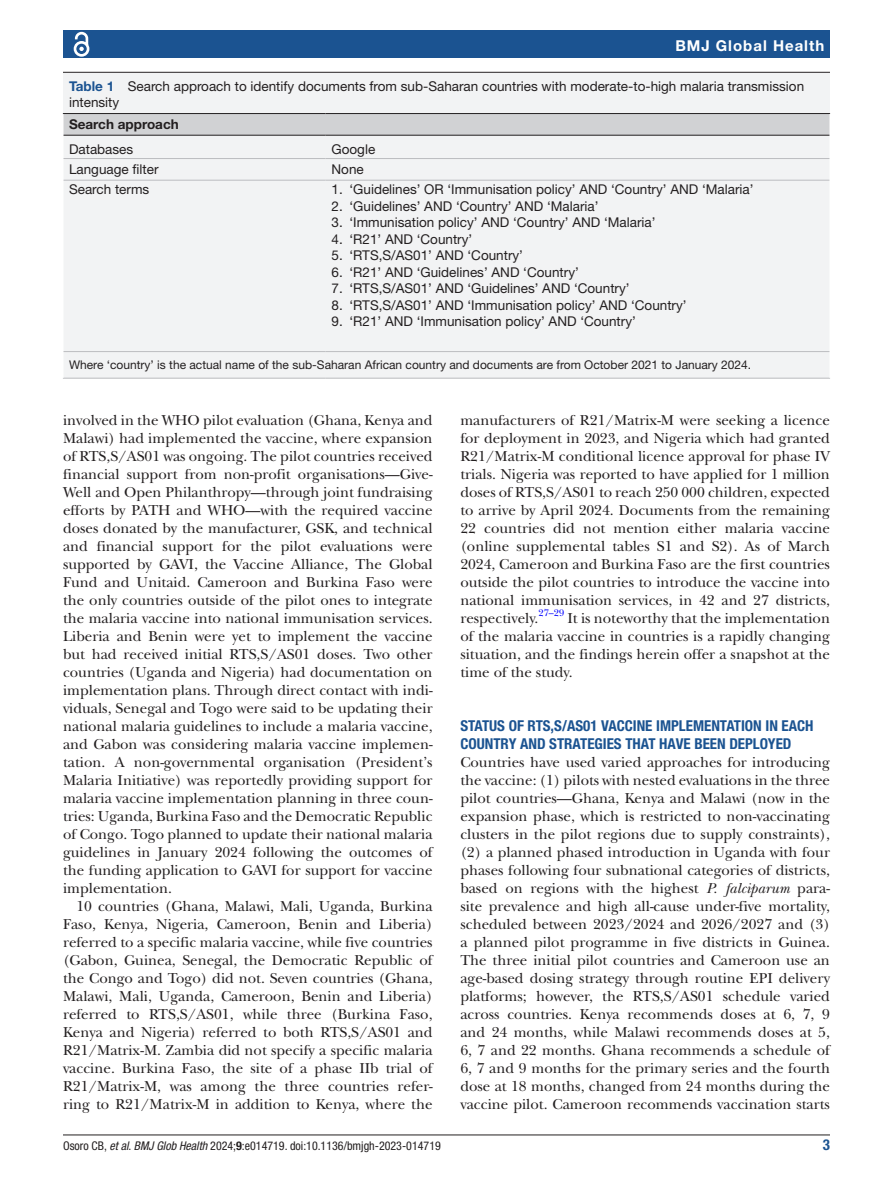
<style>
.page{position:relative;width:893px;height:1191px;background:#fff}
.page>*{position:absolute;margin:0;border:0;box-sizing:border-box;transform-origin:0 0}
.t1{font:15px/18px "New Baskerville";color:#231f20;text-align:justify}
.t2{font:700 condensed 15px/18px "Helvetica Neue LT Std";color:#1b5391}
.t3{font:700 15px "Helvetica Neue LT Std";letter-spacing:.065em;color:#fff}
.t4{font:13.5px/16.5px "Helvetica Neue LT Std";color:#231f20}
.t5{font:700 13.5px "Helvetica Neue LT Std";color:#231f20}
.t6{font:12px "Helvetica Neue LT Std";color:#231f20}
.t7{font:condensed 12px "Helvetica Neue LT Std";color:#231f20}
.t8{font:9.9px "New Baskerville";color:#00f}
.s1{font-weight:700;color:#1b5391}
.s2{font-style:italic}
.s3{font-weight:700}
</style>
<div class="page">
<hr style="left:63px;top:1134px;width:767px;height:1px;background:#231f20">
<div style="left:63px;top:31px;width:767px;height:27px;background:#1b5391"></div>
<svg style="left:73px;top:31px;width:17px;height:26px"></svg>
<div style="left:63px;top:73px;width:767px;height:305px;background:#f2f3f4"></div>
<hr style="left:63px;top:72px;width:767px;height:1px;background:#231f20">
<hr style="left:63px;top:113px;width:262px;height:1px;background:#231f20">
<hr style="left:326px;top:113px;width:504px;height:1px;background:#231f20">
<hr style="left:63px;top:180px;width:263px;height:1px;background:#bcbdc0">
<hr style="left:326px;top:180px;width:504px;height:1px;background:#bcbdc0">
<hr style="left:63px;top:351px;width:263px;height:1px;background:#bcbdc0">
<hr style="left:326px;top:351px;width:504px;height:1px;background:#bcbdc0">
<hr style="left:63px;top:378px;width:262px;height:1px;background:#bcbdc0">
<hr style="left:326px;top:378px;width:504px;height:1px;background:#bcbdc0">
<hr style="left:63px;top:180px;width:1px;height:171px;background:#fff">
<svg style="left:63px;top:114px;width:767px;height:66px"></svg>
<p class="t3" style="left:675px;top:36px;width:150px">BMJ Global Health</p>
<p class="t4" style="left:69px;top:77px;width:737px"><span class="s1">Table 1</span> Search approach to identify documents from sub-Saharan countries with moderate-to-high malaria transmission intensity</p>
<p class="t5" style="left:69px;top:116px;width:111px">Search approach</p>
<p class="t4" style="left:69px;top:141px;width:66px">Databases</p>
<p class="t4" style="left:331px;top:141px;width:45px">Google</p>
<p class="t4" style="left:69px;top:161px;width:91px">Language filter</p>
<p class="t4" style="left:331px;top:161px;width:34px">None</p>
<p class="t4" style="left:69px;top:181px;width:82px">Search terms</p>
<p class="t4" style="left:331px;top:181px;width:424px">1. ‘Guidelines’ OR ‘Immunisation policy’ AND ‘Country’ AND ‘Malaria’</p>
<p class="t4" style="left:331px;top:198px;width:269px">2. ‘Guidelines’ AND ‘Country’ AND ‘Malaria’</p>
<p class="t4" style="left:331px;top:214px;width:326px">3. ‘Immunisation policy’ AND ‘Country’ AND ‘Malaria’</p>
<p class="t4" style="left:331px;top:231px;width:142px">4. ‘R21’ AND ‘Country’</p>
<p class="t4" style="left:331px;top:247px;width:193px">5. ‘RTS,S/AS01’ AND ‘Country’</p>
<p class="t4" style="left:331px;top:264px;width:249px">6. ‘R21’ AND ‘Guidelines’ AND ‘Country’</p>
<p class="t4" style="left:331px;top:280px;width:300px">7. ‘RTS,S/AS01’ AND ‘Guidelines’ AND ‘Country’</p>
<p class="t4" style="left:331px;top:297px;width:357px">8. ‘RTS,S/AS01’ AND ‘Immunisation policy’ AND ‘Country’</p>
<p class="t4" style="left:331px;top:313px;width:306px">9. ‘R21’ AND ‘Immunisation policy’ AND ‘Country’</p>
<p class="t6" style="left:69px;top:358px;width:684px">Where ‘country’ is the actual name of the sub-Saharan African country and documents are from October 2021 to January 2024.</p>
<p class="t1" style="left:63px;top:411px;width:371px">involved in the WHO pilot evaluation (Ghana, Kenya and Malawi) had implemented the vaccine, where expansion of RTS,S/AS01 was ongoing. The pilot countries received financial support from non-profit organisations—Give-Well and Open Philanthropy—through joint fundraising efforts by PATH and WHO—with the required vaccine doses donated by the manufacturer, GSK, and technical and financial support for the pilot evaluations were supported by GAVI, the Vaccine Alliance, The Global Fund and Unitaid. Cameroon and Burkina Faso were the only countries outside of the pilot ones to integrate the malaria vaccine into national immunisation services.<br>Liberia and Benin were yet to implement the vaccine but had received initial RTS,S/AS01 doses. Two other countries (Uganda and Nigeria) had documentation on implementation plans. Through direct contact with indi&shy;viduals, Senegal and Togo were said to be updating their national malaria guidelines to include a malaria vaccine, and Gabon was considering malaria vaccine implemen&shy;tation. A non-governmental organisation (President’s Malaria Initiative) was reportedly providing support for malaria vaccine implementation planning in three coun&shy;tries: Uganda, Burkina Faso and the Democratic Republic of Congo. Togo planned to update their national malaria guidelines in January 2024 following the outcomes of the funding application to GAVI for support for vaccine implementation.</p>
<p class="t1" style="left:63px;top:897px;width:371px;text-indent:14px">10 countries (Ghana, Malawi, Mali, Uganda, Burkina Faso, Kenya, Nigeria, Cameroon, Benin and Liberia) referred to a specific malaria vaccine, while five countries (Gabon, Guinea, Senegal, the Democratic Republic of the Congo and Togo) did not. Seven countries (Ghana, Malawi, Mali, Uganda, Cameroon, Benin and Liberia) referred to RTS,S/AS01, while three (Burkina Faso, Kenya and Nigeria) referred to both RTS,S/AS01 and R21/Matrix-M. Zambia did not specify a specific malaria vaccine. Burkina Faso, the site of a phase IIb trial of R21/Matrix-M, was among the three countries refer&shy;ring to R21/Matrix-M in addition to Kenya, where the</p>
<p class="t1" style="left:460px;top:411px;width:371px">manufacturers of R21/Matrix-M were seeking a licence for deployment in 2023, and Nigeria which had granted R21/Matrix-M conditional licence approval for phase IV trials. Nigeria was reported to have applied for 1 million doses of RTS,S/AS01 to reach 250 000 children, expected to arrive by April 2024. Documents from the remaining 22 countries did not mention either malaria vaccine (online supplemental tables S1 and S2). As of March 2024, Cameroon and Burkina Faso are the first countries outside the pilot countries to introduce the vaccine into national immunisation services, in 42 and 27 districts, respectively.</p>
<p class="t8" style="left:538px;top:607px;width:27px">27–29</p>
<p class="t1" style="left:460px;top:609px;width:371px;text-indent:107px">It is noteworthy that the implementation of the malaria vaccine in countries is a rapidly changing situation, and the findings herein offer a snapshot at the time of the study.</p>
<p class="t2" style="left:460px;top:716px;width:355px">STATUS OF RTS,S/AS01 VACCINE IMPLEMENTATION IN EACH<br>COUNTRY AND STRATEGIES THAT HAVE BEEN DEPLOYED</p>
<p class="t1" style="left:460px;top:753px;width:371px">Countries have used varied approaches for introducing the vaccine: (1) pilots with nested evaluations in the three pilot countries—Ghana, Kenya and Malawi (now in the expansion phase, which is restricted to non-vaccinating clusters in the pilot regions due to supply constraints), (2) a planned phased introduction in Uganda with four phases following four subnational categories of districts, based on regions with the highest <span class="s2">P. falciparum</span> para&shy;site prevalence and high all-cause under-five mortality, scheduled between 2023/2024 and 2026/2027 and (3) a planned pilot programme in five districts in Guinea.<br>The three initial pilot countries and Cameroon use an age-based dosing strategy through routine EPI delivery platforms; however, the RTS,S/AS01 schedule varied across countries. Kenya recommends doses at 6, 7, 9 and 24 months, while Malawi recommends doses at 5, 6, 7 and 22 months. Ghana recommends a schedule of 6, 7 and 9 months for the primary series and the fourth dose at 18 months, changed from 24 months during the vaccine pilot. Cameroon recommends vaccination starts</p>
<p class="t7" style="left:63px;top:1138px;width:379px">Osoro CB, <span class="s2">et al</span>. <span class="s2">BMJ Glob Health</span> 2024;<span class="s3">9</span>:e014719. doi:10.1136/bmjgh-2023-014719</p>
<p class="t2" style="left:823px;top:1135px;width:9px">3</p>
</div>
